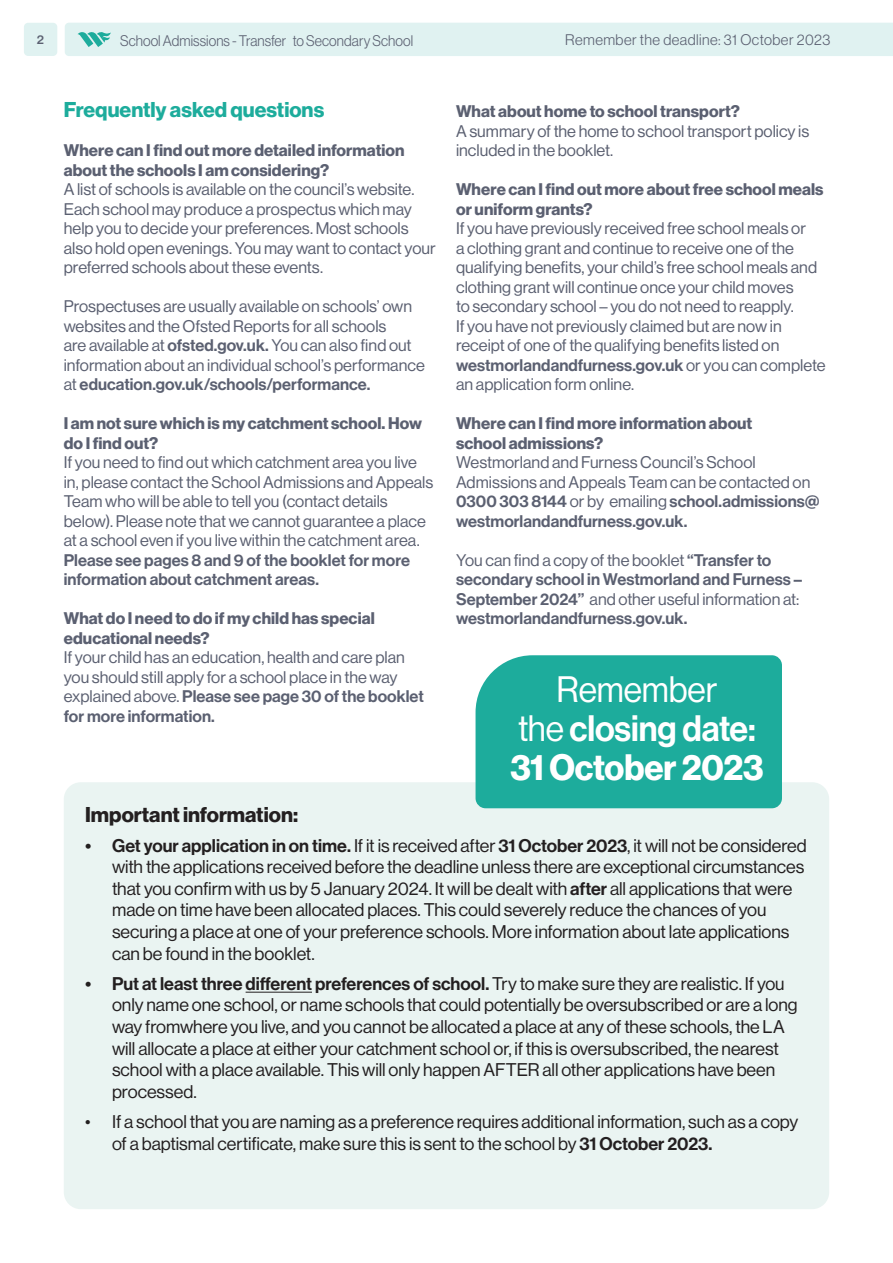
<style>
.page{position:relative;width:893px;height:1263px;background:#fff}
.page>*{position:absolute;margin:0;border:0;box-sizing:border-box;transform-origin:0 0}
.t1{font:36px "N Haas Grotesk DS Pro 65 Md";letter-spacing:-.005em;color:#fff;scale:.95 1}
.t2{font:36px "N Haas Grotesk DS Pro 75 Bd";letter-spacing:-.005em;color:#fff;scale:.95 1}
.t3{font:36px "N Haas Grotesk DS Pro 55 Rg";letter-spacing:-.005em;color:#fff;scale:.95 1}
.t4{font:21px "N Haas Grotesk DS Pro 75 Bd";color:#1dac9c}
.Sub_heading{font:21px "N Haas Grotesk DS Pro 75 Bd";color:#231f20}
.t5{font:18px/21.6px "N Haas Grotesk DS Pro 55 Rg";color:#231f20}
.t6{font:16.5px/19.5px "N Haas Grotesk DS Pro 55 Rg";color:#5b6071}
.Paragraph_Style_1{font:16.5px/19.5px "N Haas Grotesk DS Pro 75 Bd";letter-spacing:.005em;color:#5b6071}
.t7{font:16.5px/19.5px "N Haas Grotesk DS Pro 65 Md";letter-spacing:.005em;color:#5b6071}
.Paragraph_Style_2{font:16.5px/19.5px "N Haas Grotesk DS Pro 75 Bd";letter-spacing:.005em;color:#5b6071}
.t8{font:15px "N Haas Grotesk DS Pro 45 Lt";letter-spacing:.01em;color:#5b6071;scale:.95 1}
.t9{font:15px "N Haas Grotesk DS Pro 45 Lt";letter-spacing:.03em;color:#5b6071}
.t10{font:12px "N Haas Grotesk TX Pro 65 Md";color:#5b6071}
.s1{font-family:"N Haas Grotesk DS Pro 65 Md"}
.s2{font-family:"N Haas Grotesk DS Pro 55 Rg"}
</style>
<div class="page">
<div style="left:64px;top:782px;width:765px;height:427px;background:#eaf4f2;border-radius:17px"></div>
<hr style="left:246px;top:992px;width:66px;height:1px;background:#231f20">
<div style="left:476px;top:655px;width:306px;height:153px;background:#1dac9c"></div>
<div style="left:65px;top:23px;width:828px;height:33px;background:#e0f2f1"></div>
<div style="left:24px;top:23px;width:33px;height:33px;background:#e0f2f1;border-radius:4px"></div>
<p class="t10" style="left:37px;top:32px;width:9px">2</p>
<p class="t8" style="left:120px;top:32px;width:310px">School Admissions - Transfer to Secondary School</p>
<p class="t9" style="left:565px;top:31px;width:267px">Remember the deadline: 31 October 2023</p>
<p class="t4" style="left:64px;top:97px;width:262px">Frequently asked questions</p>
<p class="Paragraph_Style_2" style="left:64px;top:141px;width:342px">Where can I find out more detailed information about the schools I am considering?</p>
<p class="t6" style="left:64px;top:180px;width:373px">A list of schools is available on the council’s website.<br>Each school may produce a prospectus which may help you to decide your preferences. Most schools also hold open evenings. You may want to contact your preferred schools about these events.</p>
<p class="t6" style="left:64px;top:297px;width:363px">Prospectuses are usually available on schools’ own websites and the Ofsted Reports for all schools<br>are available at <span class="s1">ofsted.gov.uk.</span> You can also find out information about an individual school’s performance at <span class="s1">education.gov.uk/schools/performance.</span></p>
<p class="Paragraph_Style_2" style="left:64px;top:414px;width:360px">I am not sure which is my catchment school. How do I find out?</p>
<p class="t6" style="left:64px;top:453px;width:371px">If you need to find out which catchment area you live in, please contact the School Admissions and Appeals Team who will be able to tell you (contact details below). Please note that we cannot guarantee a place at a school even if you live within the catchment area.<br><span class="s1">Please see pages 8 and 9 of the booklet for more information about catchment areas.</span></p>
<p class="Paragraph_Style_1" style="left:64px;top:609px;width:313px">What do I need to do if my child has special educational needs?</p>
<p class="t6" style="left:64px;top:648px;width:362px">If your child has an education, health and care plan you should still apply for a school place in the way explained above. <span class="s1">Please see page 30 of the booklet for more information.</span></p>
<p class="Paragraph_Style_1" style="left:456px;top:102px;width:285px">What about home to school transport?</p>
<p class="t6" style="left:456px;top:121px;width:355px">A summary of the home to school transport policy is included in the booklet.</p>
<p class="Paragraph_Style_1" style="left:456px;top:180px;width:369px">Where can I find out more about free school meals or uniform grants?</p>
<p class="t6" style="left:456px;top:219px;width:371px">If you have previously received free school meals or<br>a clothing grant and continue to receive one of the qualifying benefits, your child’s free school meals and clothing grant will continue once your child moves<br>to secondary school – you do not need to reapply.<br>If you have not previously claimed but are now in receipt of one of the qualifying benefits listed on <span class="s1">westmorlandandfurness.gov.uk</span> or you can complete an application form online.</p>
<p class="Paragraph_Style_1" style="left:456px;top:414px;width:298px">Where can I find more information about school admissions?</p>
<p class="t6" style="left:456px;top:453px;width:365px">Westmorland and Furness Council’s School Admissions and Appeals Team can be contacted on <span class="s1">0300 303 8144</span> or by emailing <span class="s1">school.admissions@ westmorlandandfurness.gov.uk.</span></p>
<p class="t7" style="left:456px;top:550px;width:347px"><span class="s2">You can find a copy of the booklet</span> “Transfer to secondary school in Westmorland and Furness – September 2024” <span class="s2">and other useful information at: </span>westmorlandandfurness.gov.uk.</p>
<p class="t3" style="left:556px;top:669px;width:171px">Remember</p>
<p class="t1" style="left:518px;top:708px;width:252px"><span class="s2">the</span> closing date:</p>
<p class="t2" style="left:510px;top:746px;width:268px">31 October 2023</p>
<p class="Sub_heading" style="left:85px;top:802px;width:215px">Important information:</p>
<p class="t5" style="left:112px;top:835px;width:696px;text-indent:-27px"><span class="s1">• Get your application in on time.</span> If it is received after <span class="s1">31 October 2023</span>, it will not be considered with the applications received before the deadline unless there are exceptional circumstances that you confirm with us by 5 January 2024. It will be dealt with <span class="s1">after</span> all applications that were made on time have been allocated places. This could severely reduce the chances of you securing a place at one of your preference schools. More information about late applications can be found in the booklet.</p>
<p class="t5" style="left:112px;top:973px;width:687px;text-indent:-27px"><span class="s1">• Put at least three different preferences of school.</span> Try to make sure they are realistic. If you only name one school, or name schools that could potentially be oversubscribed or are a long way fromwhere you live, and you cannot be allocated a place at any of these schools, the LA will allocate a place at either your catchment school or, if this is oversubscribed, the nearest school with a place available. This will only happen AFTER all other applications have been processed.</p>
<p class="t5" style="left:112px;top:1111px;width:688px;text-indent:-27px">• If a school that you are naming as a preference requires additional information, such as a copy of a baptismal certificate, make sure this is sent to the school by <span class="s1">31 October 2023.</span></p>
</div>
